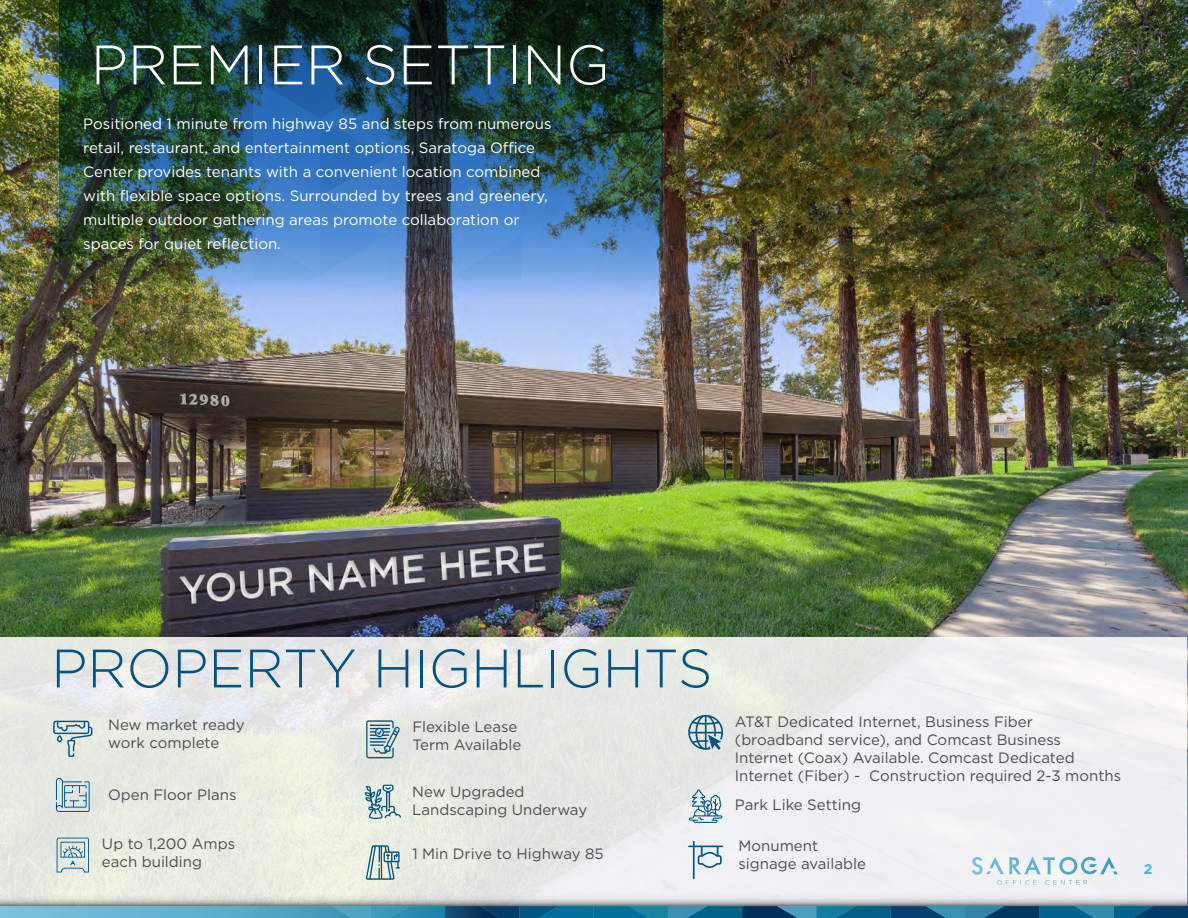
<style>
.page{position:relative;width:1188px;height:918px;background:#fff}
.page>*{position:absolute;margin:0;border:0;box-sizing:border-box;transform-origin:0 0}
.t1{font:300 55.5px "Gotham";color:#fff}
.t2{font:300 54px "Gotham";color:#005381}
.t3{font:15px/18px "Gotham";color:#4d4d4f}
.t4{font:15px/24px "Gotham";color:#fff}
.t5{font:700 14.1px "Gotham";color:#46b5d6}
</style>
<div class="page">
<img style="left:0;top:0;width:1188px;height:864px">
<svg style="left:1px;top:637px;width:1186px;height:227px;fill:#eaede6"></svg>
<img style="left:59px;top:0;width:603px;height:299px">
<img style="left:118px;top:0;width:544px;height:280px">
<svg style="left:53px;top:721px;width:39px;height:36px"></svg>
<svg style="left:56px;top:778px;width:34px;height:34px"></svg>
<svg style="left:366px;top:720px;width:34px;height:38px"></svg>
<svg style="left:689px;top:789px;width:33px;height:34px"></svg>
<svg style="left:366px;top:845px;width:34px;height:19px"></svg>
<svg style="left:365px;top:785px;width:36px;height:34px"></svg>
<svg style="left:688px;top:715px;width:35px;height:35px"></svg>
<svg style="left:688px;top:841px;width:35px;height:23px"></svg>
<svg style="left:57px;top:838px;width:32px;height:26px"></svg>
<svg style="left:0;top:864px;width:1188px;height:42px"></svg>
<svg style="left:482px;top:906px;width:706px;height:12px;background:#0f638b"></svg>
<svg style="left:0;top:906px;width:482px;height:12px;background:#52a2c2"></svg>
<svg style="left:972px;top:857px;width:146px;height:28px"></svg>
<h1 class="t1" style="left:91px;top:30px;width:520px">PREMIER SETTING</h1>
<p class="t4" style="left:83px;top:111px;width:470px">Positioned 1 minute from highway 85 and steps from numerous retail, restaurant, and entertainment options, Saratoga Office Center provides tenants with a convenient location combined with flexible space options. Surrounded by trees and greenery, multiple outdoor gathering areas promote collaboration or spaces for quiet reflection.</p>
<h2 class="t2" style="left:51px;top:634px;width:663px">PROPERTY HIGHLIGHTS</h2>
<p class="t3" style="left:108px;top:716px;width:138px">New market ready work complete</p>
<p class="t3" style="left:108px;top:785px;width:130px">Open Floor Plans</p>
<p class="t3" style="left:412px;top:718px;width:110px">Flexible Lease<br>Term Available</p>
<p class="t3" style="left:412px;top:782px;width:176px">New Upgraded<br>Landscaping Underway</p>
<p class="t3" style="left:735px;top:712px;width:388px">AT&amp;T Dedicated Internet, Business Fiber (broadband service), and Comcast Business Internet (Coax) Available. Comcast Dedicated Internet (Fiber) - Construction required 2-3 months</p>
<p class="t3" style="left:735px;top:796px;width:128px">Park Like Setting</p>
<p class="t3" style="left:102px;top:834px;width:135px">Up to 1,200 Amps each building</p>
<p class="t3" style="left:738px;top:837px;width:129px">Monument signage available</p>
<p class="t3" style="left:412px;top:845px;width:193px">1 Min Drive to Highway 85</p>
<p class="t5" style="left:1144px;top:860px;width:10px">2</p>
</div>
